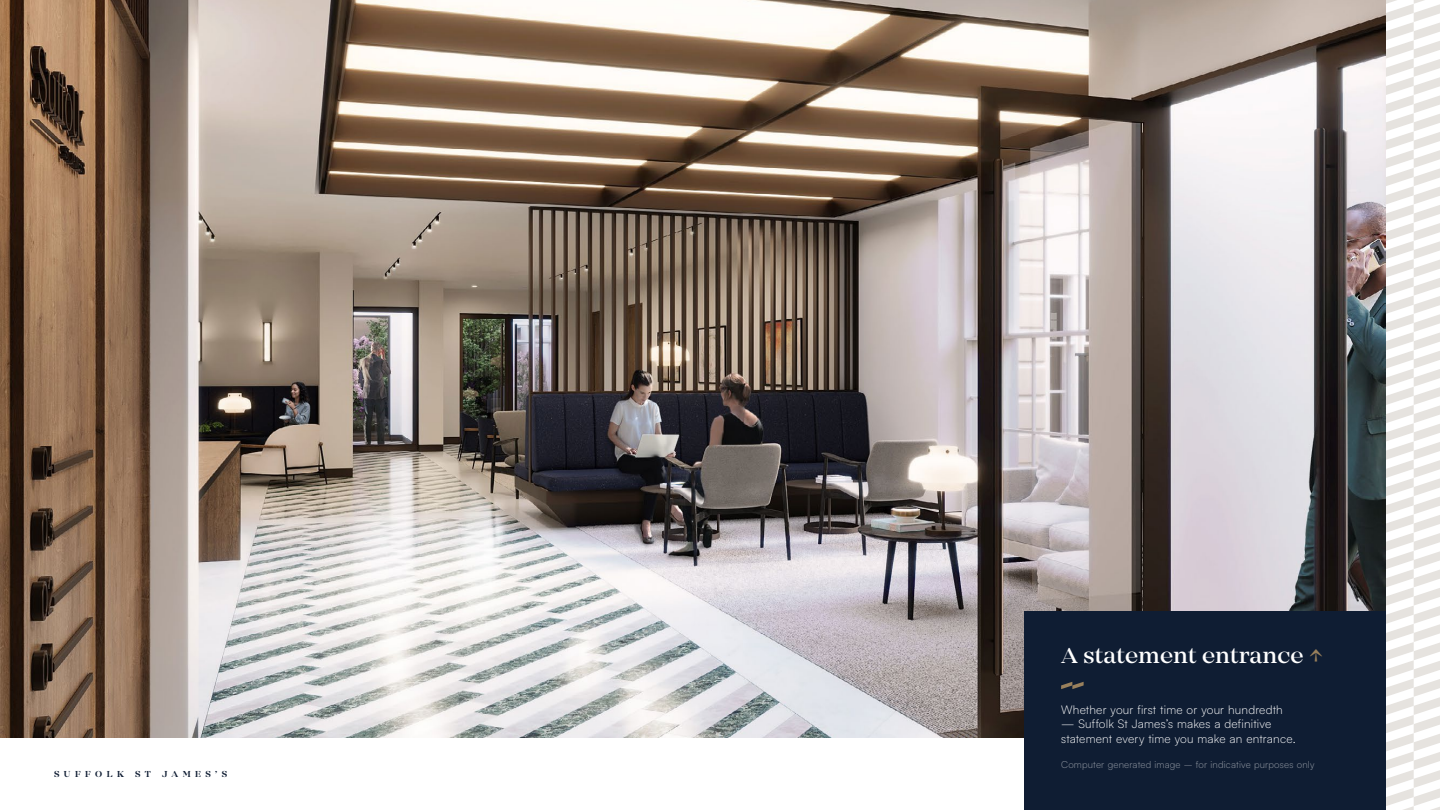
<style>
.page{position:relative;width:1440px;height:810px;background:#fff}
.page>*{position:absolute;margin:0;border:0;box-sizing:border-box;transform-origin:0 0}
.t1{font:500 22.5px "Mirador";color:#fff}
.t2{font:300 12px/14.4px "Satoshi";letter-spacing:.015em;color:#fff}
.t3{font:300 9.75px "Satoshi";letter-spacing:.02em;color:#979da7}
.t4{font:600 9px "Mirador";letter-spacing:.5em;color:#0f1d33}
.s1{color:#99805c}
</style>
<div class="page">
<img style="left:0;top:0;width:1386px;height:738px">
<div style="left:1024px;top:611px;width:362px;height:199px;background:#0f1d33"></div>
<svg style="left:1061px;top:682px;width:23px;height:7px"></svg>
<svg style="left:1386px;top:0;width:54px;height:810px"></svg>
<p class="t4" style="left:54px;top:769px;width:175px">SUFFOLK ST JAMES’S</p>
<h1 class="t1" style="left:1061px;top:642px;width:264px">A statement entrance <span class="s1">↑</span></h1>
<p class="t2" style="left:1061px;top:702px;width:223px">Whether your first time or your hundredth</p>
<p class="t2" style="left:1061px;top:716px;width:236px">— Suffolk St James’s makes a definitive statement every time you make an entrance.</p>
<p class="t3" style="left:1061px;top:759px;width:255px">Computer generated image – for indicative purposes only</p>
</div>
